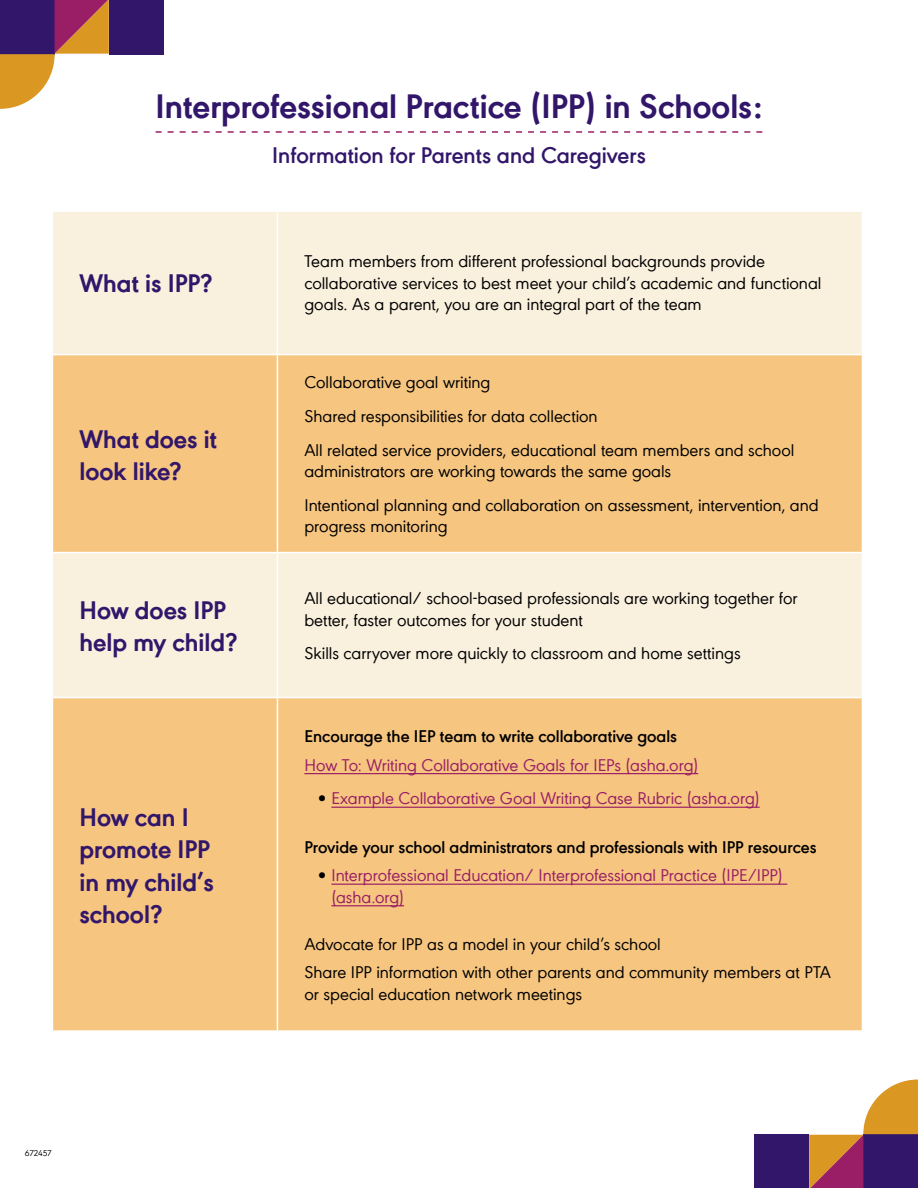
<style>
.page{position:relative;width:918px;height:1188px;background:#fff}
.page>*{position:absolute;margin:0;border:0;box-sizing:border-box;transform-origin:0 0}
.t1{font:700 36px "URW Geometric";color:#31166a}
.t2{font:700 27px/32.4px "URW Geometric";color:#31166a}
.t3{font:600 24px "URW Geometric";color:#31166a}
.t4{font:18px/21.6px "URW Geometric";letter-spacing:-.005em;color:#000}
.t5{font:18px/21.6px "URW Geometric";letter-spacing:-.005em;color:#991e66}
.t6{font:600 18px "URW Geometric";color:#000}
.t7{font:9px "URW Geometric";color:#000}
.s1{color:#000}
</style>
<div class="page">
<div style="left:53px;top:212px;width:809px;height:485px;background:#f9f0de"></div>
<div style="left:53px;top:355px;width:809px;height:197px;background:#f6c580"></div>
<div style="left:53px;top:698px;width:809px;height:332px;background:#f6c580"></div>
<hr style="left:52px;top:354px;width:225px;height:1px;background:#fff">
<hr style="left:277px;top:354px;width:585px;height:1px;background:#fff">
<hr style="left:52px;top:552px;width:225px;height:1px;background:#fff">
<hr style="left:277px;top:552px;width:585px;height:1px;background:#fff">
<hr style="left:277px;top:212px;width:1px;height:142px;background:#fff">
<hr style="left:277px;top:355px;width:1px;height:197px;background:#fff">
<hr style="left:277px;top:553px;width:1px;height:144px;background:#fff">
<hr style="left:277px;top:698px;width:1px;height:332px;background:#fff">
<hr style="left:304px;top:773px;width:394px;height:1px;background:#991e66">
<hr style="left:331px;top:807px;width:429px;height:1px;background:#991e66">
<hr style="left:331px;top:884px;width:456px;height:1px;background:#991e66">
<hr style="left:331px;top:905px;width:73px;height:1px;background:#991e66">
<svg style="left:156px;top:131px;width:606px;height:2px"></svg>
<div style="left:109px;top:0;width:55px;height:54px;background:#31166a"></div>
<svg style="left:0;top:0;width:109px;height:109px"></svg>
<div style="left:754px;top:1134px;width:55px;height:54px;background:#31166a"></div>
<svg style="left:809px;top:1080px;width:109px;height:108px"></svg>
<h1 class="t1" style="left:156px;top:79px;width:608px">Interprofessional Practice (IPP) in Schools:</h1>
<h3 class="t3" style="left:272px;top:137px;width:375px">Information for Parents and Caregivers</h3>
<h2 class="t2" style="left:79px;top:265px;width:134px">What is IPP?</h2>
<h2 class="t2" style="left:79px;top:420px;width:139px">What does it look like?</h2>
<p class="t4" style="left:304px;top:249px;width:518px">Team members from different professional backgrounds provide collaborative services to best meet your child’s academic and functional goals. As a parent, you are an integral part of the team</p>
<p class="t4" style="left:304px;top:364px;width:491px;line-height:33.6px">Collaborative goal writing<br>Shared responsibilities for data collection<br>All related service providers, educational team members and school</p>
<p class="t4" style="left:304px;top:453px;width:516px;line-height:33.6px">administrators are working towards the same goals<br>Intentional planning and collaboration on assessment, intervention, and</p>
<p class="t4" style="left:304px;top:514px;width:145px">progress monitoring</p>
<h2 class="t2" style="left:79px;top:592px;width:159px">How does IPP help my child?</h2>
<p class="t4" style="left:304px;top:586px;width:495px">All educational/ school-based professionals are working together for better, faster outcomes for your student</p>
<p class="t4" style="left:304px;top:641px;width:438px">Skills carryover more quickly to classroom and home settings</p>
<h2 class="t2" style="left:79px;top:799px;width:136px">How can I promote IPP in my child’s school?</h2>
<p class="t6" style="left:304px;top:723px;width:374px">Encourage the IEP team to write collaborative goals</p>
<p class="t5" style="left:304px;top:752px;width:395px">How To: Writing Collaborative Goals for IEPs (asha.org)</p>
<p class="t5" style="left:318px;top:786px;width:443px"><span class="s1">•</span> Example Collaborative Goal Writing Case Rubric (asha.org)</p>
<p class="t6" style="left:304px;top:833px;width:514px">Provide your school administrators and professionals with IPP resources</p>
<p class="t5" style="left:331px;top:863px;width:453px;text-indent:-14px"><span class="s1">•</span> Interprofessional Education/ Interprofessional Practice (IPE/IPP) (asha.org)</p>
<p class="t4" style="left:304px;top:928px;width:528px;line-height:28.3px">Advocate for IPP as a model in your child’s school<br>Share IPP information with other parents and community members at PTA</p>
<p class="t4" style="left:304px;top:982px;width:279px">or special education network meetings</p>
<p class="t7" style="left:25px;top:1146px;width:28px">672457</p>
</div>
